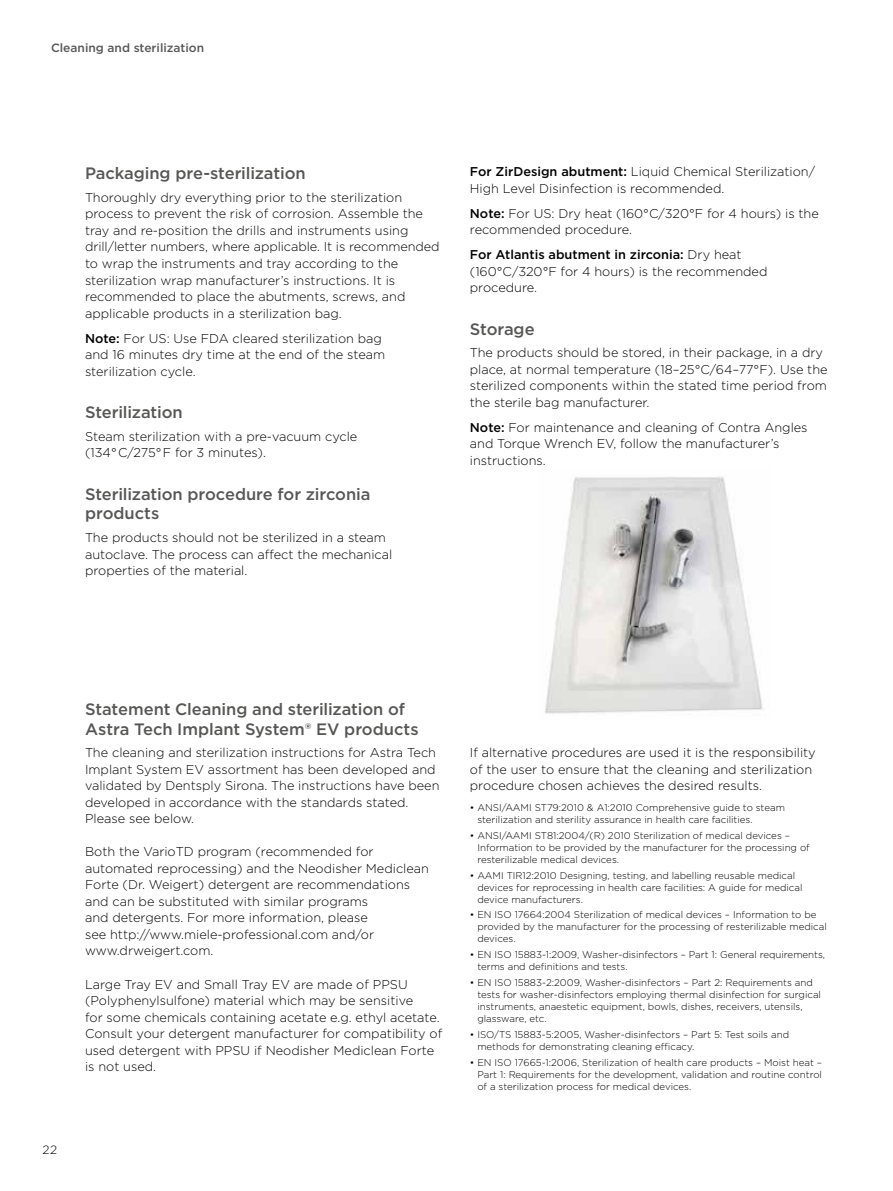
<style>
.page{position:relative;width:893px;height:1191px;background:#fff}
.page>*{position:absolute;margin:0;border:0;box-sizing:border-box;transform-origin:0 0}
.t1{font:500 16.5px/19.5px "Gotham";letter-spacing:-.005em;color:#575756}
.t2{font:300 12.75px/16.5px "Gotham";color:#000}
.t3{font:500 12px "Gotham";color:#575756}
.t4{font:300 12px "Gotham";color:#000}
.t5{font:300 9.75px/12px "Gotham";color:#000}
.s1{font-weight:500}
</style>
<div class="page">
<img style="left:545px;top:476px;width:219px;height:238px">
<p class="t3" style="left:51px;top:40px;width:155px">Cleaning and sterilization</p>
<p class="t1" style="left:85px;top:163px;width:222px">Packaging pre-sterilization</p>
<p class="t2" style="left:85px;top:189px;width:356px">Thoroughly dry everything prior to the sterilization process to prevent the risk of corrosion. Assemble the tray and re-position the drills and instruments using drill/letter numbers, where applicable. It is recommended to wrap the instruments and tray according to the sterilization wrap manufacturer’s instructions. It is recommended to place the abutments, screws, and applicable products in a sterilization bag.</p>
<p class="t2" style="left:85px;top:329px;width:302px"><span class="s1">Note:</span> For US: Use FDA cleared sterilization bag and 16 minutes dry time at the end of the steam sterilization cycle.</p>
<p class="t1" style="left:85px;top:402px;width:99px">Sterilization</p>
<p class="t2" style="left:85px;top:428px;width:274px">Steam sterilization with a pre-vacuum cycle (134°C/275°F for 3 minutes).</p>
<p class="t1" style="left:85px;top:484px;width:287px">Sterilization procedure for zirconia products</p>
<p class="t2" style="left:85px;top:529px;width:309px">The products should not be sterilized in a steam autoclave. The process can affect the mechanical properties of the material.</p>
<p class="t2" style="left:470px;top:163px;width:347px"><span class="s1">For ZirDesign abutment:</span> Liquid Chemical Sterilization/<br>High Level Disinfection is recommended.</p>
<p class="t2" style="left:470px;top:204px;width:350px"><span class="s1">Note:</span> For US: Dry heat (160°C/320°F for 4 hours) is the recommended procedure.</p>
<p class="t2" style="left:470px;top:246px;width:299px"><span class="s1">For Atlantis abutment in zirconia:</span> Dry heat (160°C/320°F for 4 hours) is the recommended procedure.</p>
<p class="t1" style="left:470px;top:319px;width:66px">Storage</p>
<p class="t2" style="left:470px;top:344px;width:359px">The products should be stored, in their package, in a dry place, at normal temperature (18–25°C/64–77°F). Use the sterilized components within the stated time period from the sterile bag manufacturer.</p>
<p class="t2" style="left:470px;top:419px;width:339px"><span class="s1">Note:</span> For maintenance and cleaning of Contra Angles and Torque Wrench EV, follow the manufacturer’s instructions.</p>
<p class="t4" style="left:43px;top:1142px;width:16px">22</p>
<p class="t1" style="left:85px;top:699px;width:335px">Statement Cleaning and sterilization of<br>Astra Tech Implant System® EV products</p>
<p class="t2" style="left:85px;top:744px;width:356px">The cleaning and sterilization instructions for Astra Tech Implant System EV assortment has been developed and validated by Dentsply Sirona. The instructions have been developed in accordance with the standards stated.<br>Please see below.</p>
<p class="t2" style="left:85px;top:843px;width:345px">Both the VarioTD program (recommended for automated reprocessing) and the Neodisher Mediclean Forte (Dr. Weigert) detergent are recommendations and can be substituted with similar programs<br>and detergents. For more information, please<br>see http://www.miele-professional.com and/or www.drweigert.com.</p>
<p class="t2" style="left:85px;top:975px;width:359px">Large Tray EV and Small Tray EV are made of PPSU (Polyphenylsulfone) material which may be sensitive<br>for some chemicals containing acetate e.g. ethyl acetate.<br>Consult your detergent manufacturer for compatibility of used detergent with PPSU if Neodisher Mediclean Forte is not used.</p>
<p class="t2" style="left:470px;top:744px;width:347px">If alternative procedures are used it is the responsibility of the user to ensure that the cleaning and sterilization procedure chosen achieves the desired results.</p>
<p class="t5" style="left:477px;top:801px;width:309px;text-indent:-8px">• ANSI/AAMI ST79:2010 &amp; A1:2010 Comprehensive guide to steam sterilization and sterility assurance in health care facilities.</p>
<p class="t5" style="left:477px;top:829px;width:334px;text-indent:-8px">• ANSI/AAMI ST81:2004/(R) 2010 Sterilization of medical devices –<br>Information to be provided by the manufacturer for the processing of resterilizable medical devices.</p>
<p class="t5" style="left:477px;top:869px;width:327px;text-indent:-8px">• AAMI TIR12:2010 Designing, testing, and labelling reusable medical devices for reprocessing in health care facilities: A guide for medical device manufacturers.</p>
<p class="t5" style="left:477px;top:908px;width:351px;text-indent:-8px">• EN ISO 17664:2004 Sterilization of medical devices – Information to be provided by the manufacturer for the processing of resterilizable medical devices.</p>
<p class="t5" style="left:477px;top:948px;width:349px;text-indent:-8px">• EN ISO 15883-1:2009, Washer-disinfectors – Part 1: General requirements, terms and definitions and tests.</p>
<p class="t5" style="left:477px;top:976px;width:345px;text-indent:-8px">• EN ISO 15883-2:2009, Washer-disinfectors – Part 2: Requirements and tests for washer-disinfectors employing thermal disinfection for surgical instruments, anaestetic equipment, bowls, dishes, receivers, utensils, glassware, etc.</p>
<p class="t5" style="left:477px;top:1028px;width:313px;text-indent:-8px">• ISO/TS 15883-5:2005, Washer-disinfectors – Part 5: Test soils and methods for demonstrating cleaning efficacy.</p>
<p class="t5" style="left:477px;top:1055px;width:346px;text-align:justify;text-indent:-8px">• EN ISO 17665-1:2006, Sterilization of health care products – Moist heat – Part 1: Requirements for the development, validation and routine control of a sterilization process for medical devices.</p>
</div>
